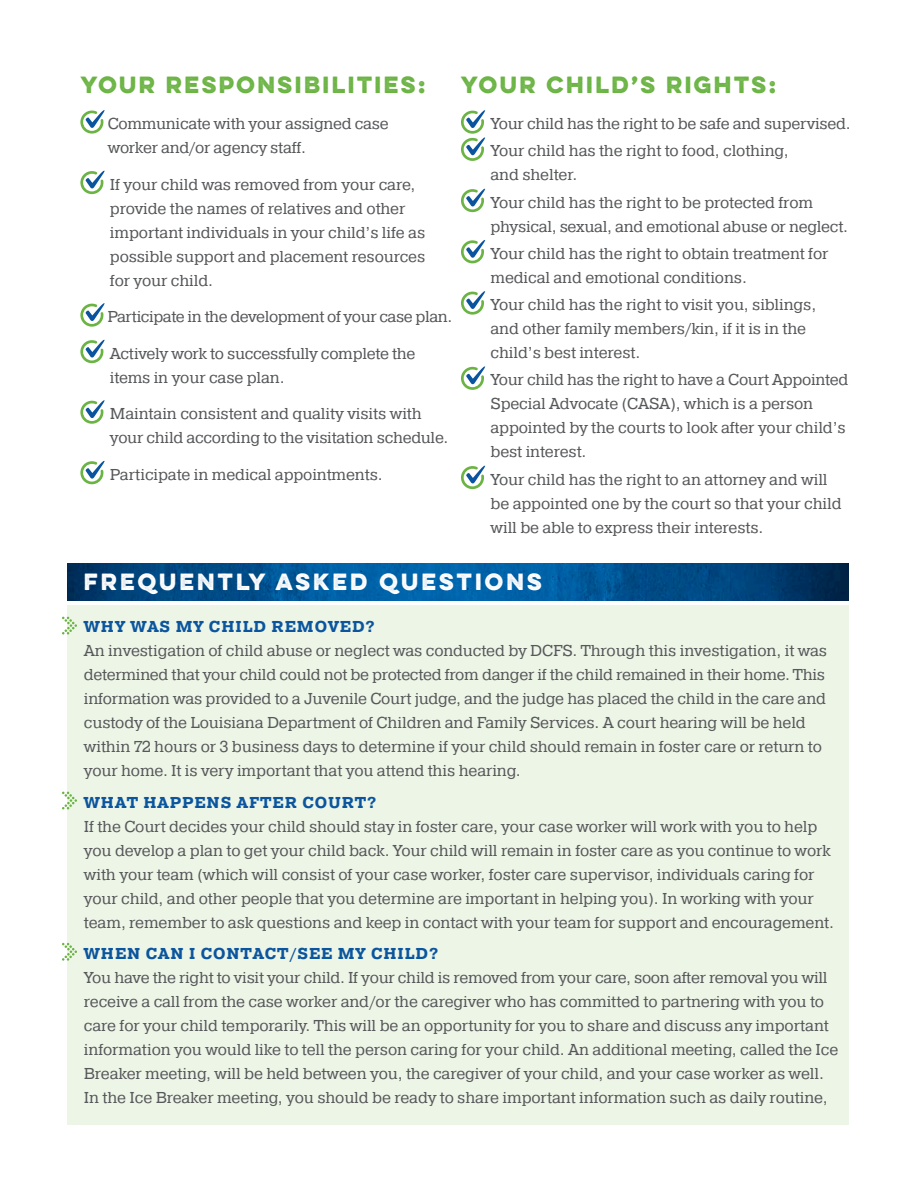
<style>
.page{position:relative;width:918px;height:1188px;background:#fff}
.page>*{position:absolute;margin:0;border:0;box-sizing:border-box;transform-origin:0 0}
.t1{font:700 21px "Lulo One";letter-spacing:-.11em;color:#6bb444}
.t2{font:700 21px "Lulo One";letter-spacing:-.08em;color:#fff}
.t3{font:15.75px/24px "Pragmatica Slab";letter-spacing:-.01em;color:#57585a}
.t4{font:15.75px "Pragmatica Slab";letter-spacing:-.03em;color:#57585a}
.s1{font-weight:700;color:#0b559e}
</style>
<div class="page">
<div style="left:68px;top:605px;width:781px;height:520px;background:#edf5e7"></div>
<svg style="left:80px;top:110px;width:25px;height:24px"></svg>
<svg style="left:80px;top:170px;width:25px;height:24px"></svg>
<svg style="left:80px;top:303px;width:25px;height:24px"></svg>
<svg style="left:80px;top:339px;width:25px;height:24px"></svg>
<svg style="left:80px;top:400px;width:25px;height:24px"></svg>
<svg style="left:80px;top:460px;width:25px;height:24px"></svg>
<svg style="left:461px;top:110px;width:25px;height:51px"></svg>
<svg style="left:461px;top:188px;width:25px;height:24px"></svg>
<svg style="left:461px;top:240px;width:25px;height:24px"></svg>
<svg style="left:461px;top:291px;width:25px;height:24px"></svg>
<svg style="left:461px;top:366px;width:25px;height:24px"></svg>
<svg style="left:461px;top:465px;width:25px;height:24px"></svg>
<div style="left:68px;top:563px;width:781px;height:38px;background:#231f20;opacity:.54"></div>
<svg style="left:62px;top:617px;width:15px;height:18px"></svg>
<svg style="left:62px;top:943px;width:15px;height:18px"></svg>
<svg style="left:62px;top:792px;width:15px;height:17px"></svg>
<p class="t1" style="left:80px;top:68px;width:351px">YOUR RESPONSIBILITIES:</p>
<p class="t3" style="left:108px;top:112px;width:283px">Communicate with your assigned case worker and/or agency staff.</p>
<p class="t3" style="left:110px;top:172px;width:317px">If your child was removed from your care, provide the names of relatives and other important individuals in your child’s life as possible support and placement resources for your child.</p>
<p class="t4" style="left:107px;top:308px;width:346px">Participate in the development of your case plan.</p>
<p class="t3" style="left:110px;top:342px;width:307px">Actively work to successfully complete the items in your case plan.</p>
<p class="t3" style="left:110px;top:402px;width:340px">Maintain consistent and quality visits with your child according to the visitation schedule.</p>
<p class="t3" style="left:110px;top:463px;width:274px">Participate in medical appointments.</p>
<p class="t1" style="left:461px;top:68px;width:321px">YOUR CHILD’S RIGHTS:</p>
<p class="t3" style="left:491px;top:112px;width:362px">Your child has the right to be safe and supervised.</p>
<p class="t3" style="left:491px;top:139px;width:300px">Your child has the right to food, clothing, and shelter.</p>
<p class="t3" style="left:491px;top:191px;width:359px">Your child has the right to be protected from physical, sexual, and emotional abuse or neglect.</p>
<p class="t3" style="left:491px;top:242px;width:339px">Your child has the right to obtain treatment for medical and emotional conditions.</p>
<p class="t3" style="left:491px;top:293px;width:327px">Your child has the right to visit you, siblings, and other family members/kin, if it is in the child’s best interest.</p>
<p class="t3" style="left:491px;top:368px;width:360px">Your child has the right to have a Court Appointed Special Advocate (CASA), which is a person appointed by the courts to look after your child’s best interest.</p>
<p class="t3" style="left:491px;top:467px;width:353px">Your child has the right to an attorney and will be appointed one by the court so that your child will be able to express their interests.</p>
<p class="t2" style="left:84px;top:565px;width:464px">FREQUENTLY ASKED QUESTIONS</p>
<p class="t3" style="left:84px;top:615px;width:745px"><span class="s1">WHY WAS MY CHILD REMOVED?<br></span>An investigation of child abuse or neglect was conducted by DCFS. Through this investigation, it was determined that your child could not be protected from danger if the child remained in their home. This information was provided to a Juvenile Court judge, and the judge has placed the child in the care and custody of the Louisiana Department of Children and Family Services. A court hearing will be held within 72 hours or 3 business days to determine if your child should remain in foster care or return to your home. It is very important that you attend this hearing.</p>
<p class="t3" style="left:84px;top:790px;width:752px"><span class="s1">WHAT HAPPENS AFTER COURT?<br></span>If the Court decides your child should stay in foster care, your case worker will work with you to help you develop a plan to get your child back. Your child will remain in foster care as you continue to work with your team (which will consist of your case worker, foster care supervisor, individuals caring for your child, and other people that you determine are important in helping you). In working with your team, remember to ask questions and keep in contact with your team for support and encouragement.</p>
<p class="t3" style="left:84px;top:942px;width:756px"><span class="s1">WHEN CAN I CONTACT/SEE MY CHILD?<br></span>You have the right to visit your child. If your child is removed from your care, soon after removal you will receive a call from the case worker and/or the caregiver who has committed to partnering with you to care for your child temporarily. This will be an opportunity for you to share and discuss any important information you would like to tell the person caring for your child. An additional meeting, called the Ice Breaker meeting, will be held between you, the caregiver of your child, and your case worker as well.<br>In the Ice Breaker meeting, you should be ready to share important information such as daily routine,</p>
</div>
